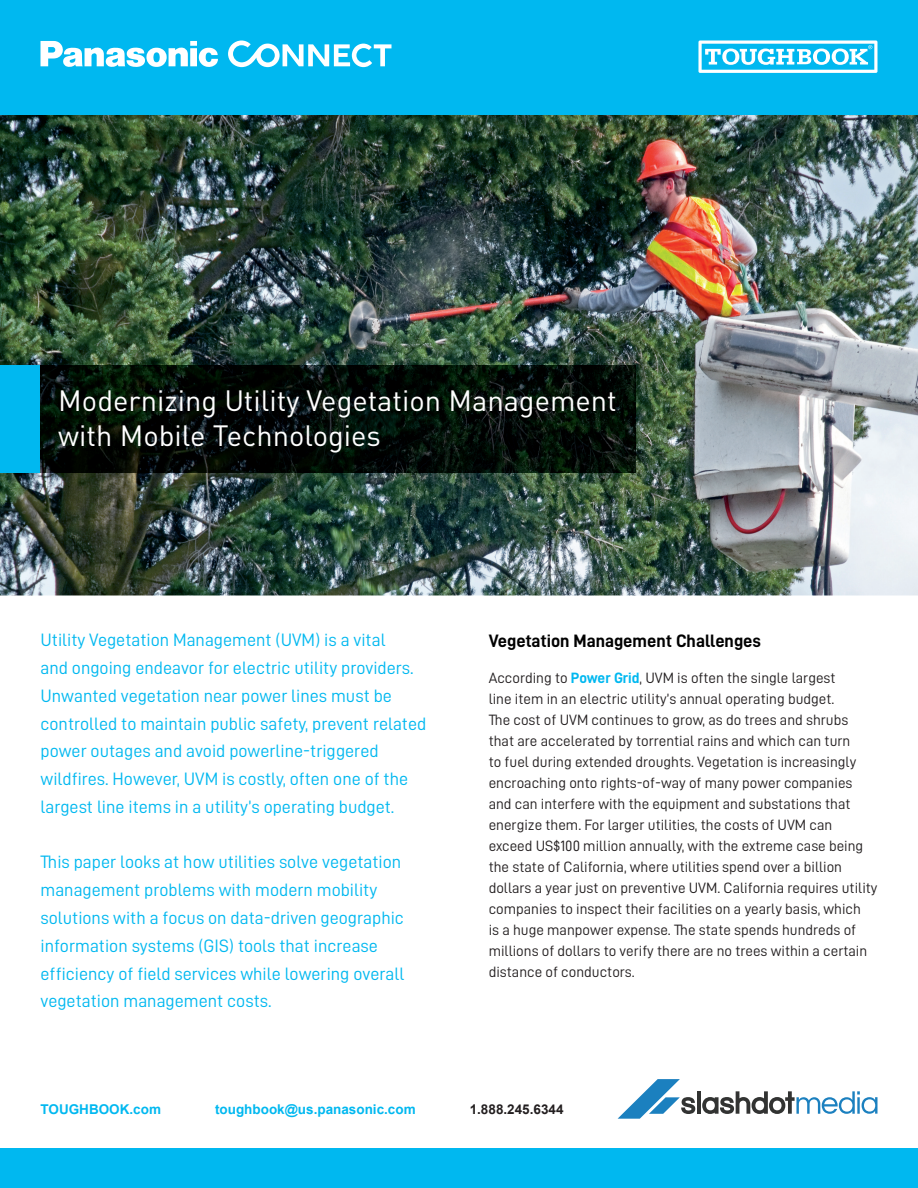
<style>
.page{position:relative;width:918px;height:1188px;background:#fff}
.page>*{position:absolute;margin:0;border:0;box-sizing:border-box;transform-origin:0 0}
.t1{font:28.95px/34.8px "DINOT";color:#fff}
.t2{font:18px/27.8px "D DIN";color:#00b8f0}
.t3{font:18px "D DIN Bold";color:#000}
.t4{font:15px/21px "D DIN";color:#231f20}
.t5{font:700 13.5px "Arial";color:#00b8f0}
.t6{font:700 13.5px "Arial";color:#231f20}
.s1{font-family:"D DIN Bold";color:#00b8f0}
</style>
<div class="page">
<img style="left:0;top:114px;width:918px;height:482px">
<div style="left:0;top:1148px;width:918px;height:40px;background:#00b8f0"></div>
<div style="left:0;top:0;width:918px;height:114px;background:#00b8f0"></div>
<div style="left:0;top:365px;width:40px;height:108px;background:#00b8f0"></div>
<img style="left:40px;top:365px;width:596px;height:108px">
<svg style="left:698px;top:40px;width:179px;height:33px"></svg>
<hr style="left:697px;top:1091px;width:4px;height:23px;background:#323332">
<svg style="left:618px;top:1079px;width:77px;height:40px"></svg>
<svg style="left:702px;top:1091px;width:175px;height:23px"></svg>
<svg style="left:228px;top:41px;width:164px;height:26px"></svg>
<svg style="left:41px;top:41px;width:177px;height:26px"></svg>
<h1 class="t1" style="left:58px;top:381px;width:560px">Modernizing Utility Vegetation Management with Mobile Technologies</h1>
<p class="t2" style="left:40px;top:626px;width:387px">Utility Vegetation Management (UVM) is a vital<br>and ongoing endeavor for electric utility providers.<br>Unwanted vegetation near power lines must be controlled to maintain public safety, prevent related power outages and avoid powerline-triggered wildfires. However, UVM is costly, often one of the largest line items in a utility’s operating budget.</p>
<p class="t2" style="left:40px;top:848px;width:365px">This paper looks at how utilities solve vegetation management problems with modern mobility solutions with a focus on data-driven geographic information systems (GIS) tools that increase efficiency of field services while lowering overall vegetation management costs.</p>
<p class="t3" style="left:489px;top:631px;width:274px">Vegetation Management Challenges</p>
<p class="t4" style="left:489px;top:667px;width:390px">According to <span class="s1">Power Grid</span>, UVM is often the single largest<br>line item in an electric utility’s annual operating budget.<br>The cost of UVM continues to grow, as do trees and shrubs that are accelerated by torrential rains and which can turn<br>to fuel during extended droughts. Vegetation is increasingly encroaching onto rights-of-way of many power companies and can interfere with the equipment and substations that energize them. For larger utilities, the costs of UVM can exceed US$100 million annually, with the extreme case being the state of California, where utilities spend over a billion dollars a year just on preventive UVM. California requires utility companies to inspect their facilities on a yearly basis, which<br>is a huge manpower expense. The state spends hundreds of millions of dollars to verify there are no trees within a certain distance of conductors.</p>
<p class="t5" style="left:41px;top:1101px;width:122px">TOUGHBOOK.com</p>
<p class="t5" style="left:215px;top:1101px;width:202px">toughbook@us.panasonic.com</p>
<p class="t6" style="left:470px;top:1101px;width:95px">1.888.245.6344</p>
</div>
